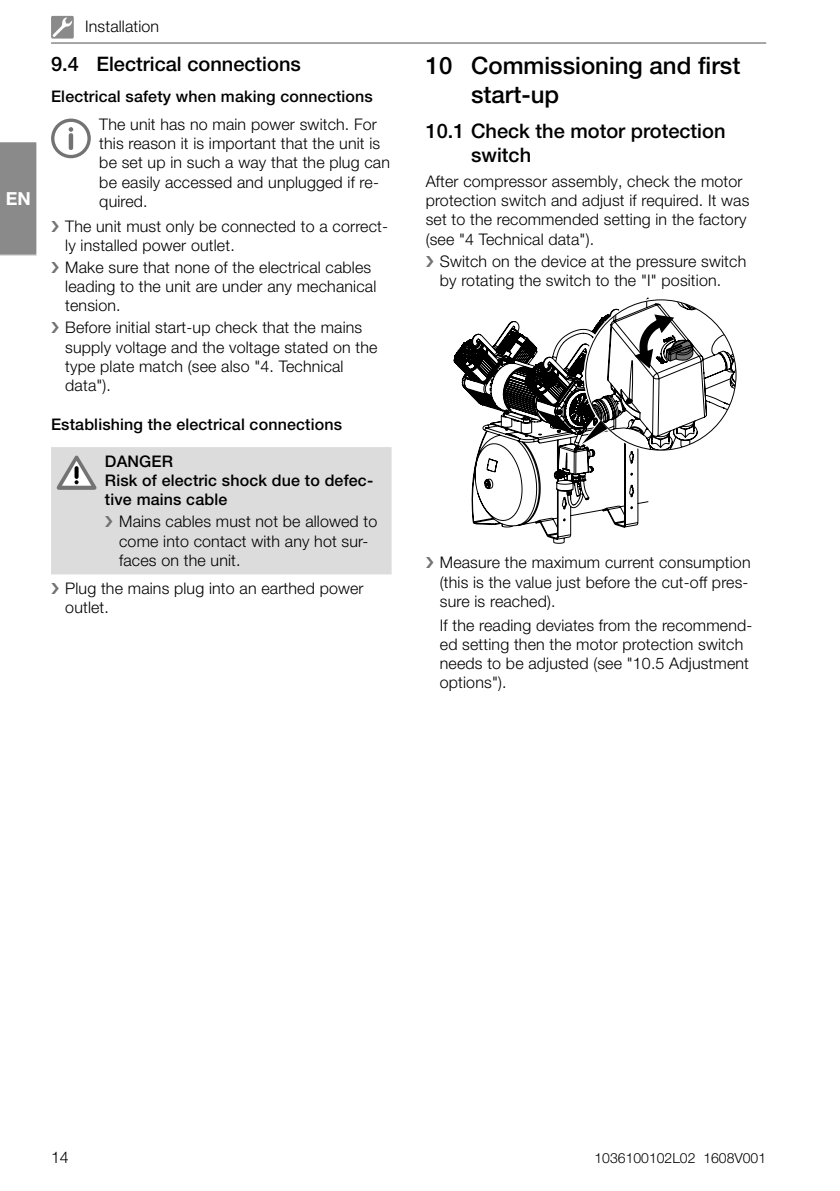
<style>
.page{position:relative;width:840px;height:1191px;background:#fff}
.page>*{position:absolute;margin:0;border:0;box-sizing:border-box;transform-origin:0 0}
.T1_1{font:500 24px/28.8px "Helvetica Neue LT Pro";color:#000}
.T2_1{font:500 20px/24px "Helvetica Neue LT Pro";color:#000}
.T2_Abstand_1{font:500 20px "Helvetica Neue LT Pro";color:#000}
.Sprache{font:700 18px "Helvetica Neue LT Pro";color:#fff}
.A1_-_Handlungsanweis{font:300 16px/19.2px "Helvetica Neue LT Pro";letter-spacing:.01em;color:#000}
.Fliesz{font:300 16px/19.2px "Helvetica Neue LT Pro";letter-spacing:.01em;color:#000}
.Fliesz-fett{font:500 16px/19.2px "Helvetica Neue LT Pro";letter-spacing:.01em;color:#000}
.T3{font:500 16px "Helvetica Neue LT Pro";letter-spacing:.01em;color:#000}
.T3_Abstand{font:500 16px "Helvetica Neue LT Pro";letter-spacing:.01em;color:#000}
.Kolumnentitel{font:300 16px "Helvetica Neue LT Pro";letter-spacing:.01em;color:#000}
.Signalwort{font:500 16px "Helvetica Neue LT Pro";letter-spacing:.01em;color:#000}
.t1{font:300 14px "Helvetica Neue LT Pro";color:#000}
</style>
<div class="page">
<hr style="left:51px;top:42px;width:714px;height:2px;background:#8a8a8a">
<svg style="left:453px;top:297px;width:196px;height:246px"></svg>
<svg style="left:577px;top:300px;width:158px;height:150px"></svg>
<svg style="left:51px;top:119px;width:40px;height:39px"></svg>
<div style="left:51px;top:447px;width:340px;height:127px;background:#dcdcdc"></div>
<svg style="left:57px;top:455px;width:39px;height:35px"></svg>
<div style="left:51px;top:16px;width:23px;height:23px;background:#8a8a8a;border-radius:2px"></div>
<svg style="left:52px;top:17px;width:20px;height:20px"></svg>
<div style="left:0;top:142px;width:37px;height:114px;background:#8a8a8a"></div>
<svg style="left:105px;top:516px;width:8px;height:11px"></svg>
<p class="Sprache" style="left:6px;top:187px;width:27px">EN</p>
<p class="Kolumnentitel" style="left:85px;top:17px;width:76px">Installation</p>
<p class="T2_Abstand_1" style="left:51px;top:52px;width:251px">9.4 Electrical connections</p>
<p class="T3" style="left:51px;top:86px;width:323px">Electrical safety when making connections</p>
<p class="Fliesz" style="left:99px;top:114px;width:292px">The unit has no main power switch. For this reason it is important that the unit is be set up in such a way that the plug can be easily accessed and unplugged if re&shy;quired.</p>
<p class="A1_-_Handlungsanweis" style="left:65px;top:216px;width:324px">The unit must only be connected to a correct&shy;ly installed power outlet.</p>
<p class="A1_-_Handlungsanweis" style="left:65px;top:257px;width:312px">Make sure that none of the electrical cables leading to the unit are under any mechanical tension.</p>
<p class="A1_-_Handlungsanweis" style="left:65px;top:318px;width:313px">Before initial start-up check that the mains supply voltage and the voltage stated on the type plate match (see also "4. Technical data").</p>
<p class="T3_Abstand" style="left:51px;top:415px;width:292px">Establishing the electrical connections</p>
<p class="Signalwort" style="left:105px;top:452px;width:70px">DANGER</p>
<p class="Fliesz-fett" style="left:105px;top:471px;width:269px">Risk of electric shock due to defec&shy;tive mains cable</p>
<p class="A1_-_Handlungsanweis" style="left:119px;top:512px;width:259px">Mains cables must not be allowed to come into contact with any hot sur&shy;faces on the unit.</p>
<p class="A1_-_Handlungsanweis" style="left:65px;top:578px;width:300px">Plug the mains plug into an earthed power outlet.</p>
<p class="T1_1" style="left:471px;top:51px;width:270px;text-indent:-45px">10 Commissioning and first start-up</p>
<p class="T2_1" style="left:471px;top:119px;width:256px;text-indent:-45px">10.1 Check the motor protection switch</p>
<p class="Fliesz" style="left:425px;top:171px;width:325px">After compressor assembly, check the motor protection switch and adjust if required. It was set to the recommended setting in the factory (see "4 Technical data").</p>
<p class="A1_-_Handlungsanweis" style="left:439px;top:251px;width:308px">Switch on the device at the pressure switch by rotating the switch to the "I" position.</p>
<p class="A1_-_Handlungsanweis" style="left:439px;top:553px;width:312px">Measure the maximum current consumption (this is the value just before the cut-off pres&shy;sure is reached).</p>
<p class="Fliesz" style="left:439px;top:615px;width:314px">If the reading deviates from the recommend&shy;ed setting then the motor protection switch needs to be adjusted (see "10.5 Adjustment options").</p>
<p class="Fliesz" style="left:51px;top:1147px;width:19px">14</p>
<p class="t1" style="left:594px;top:1149px;width:173px">1036100102L02 1608V001</p>
</div>
